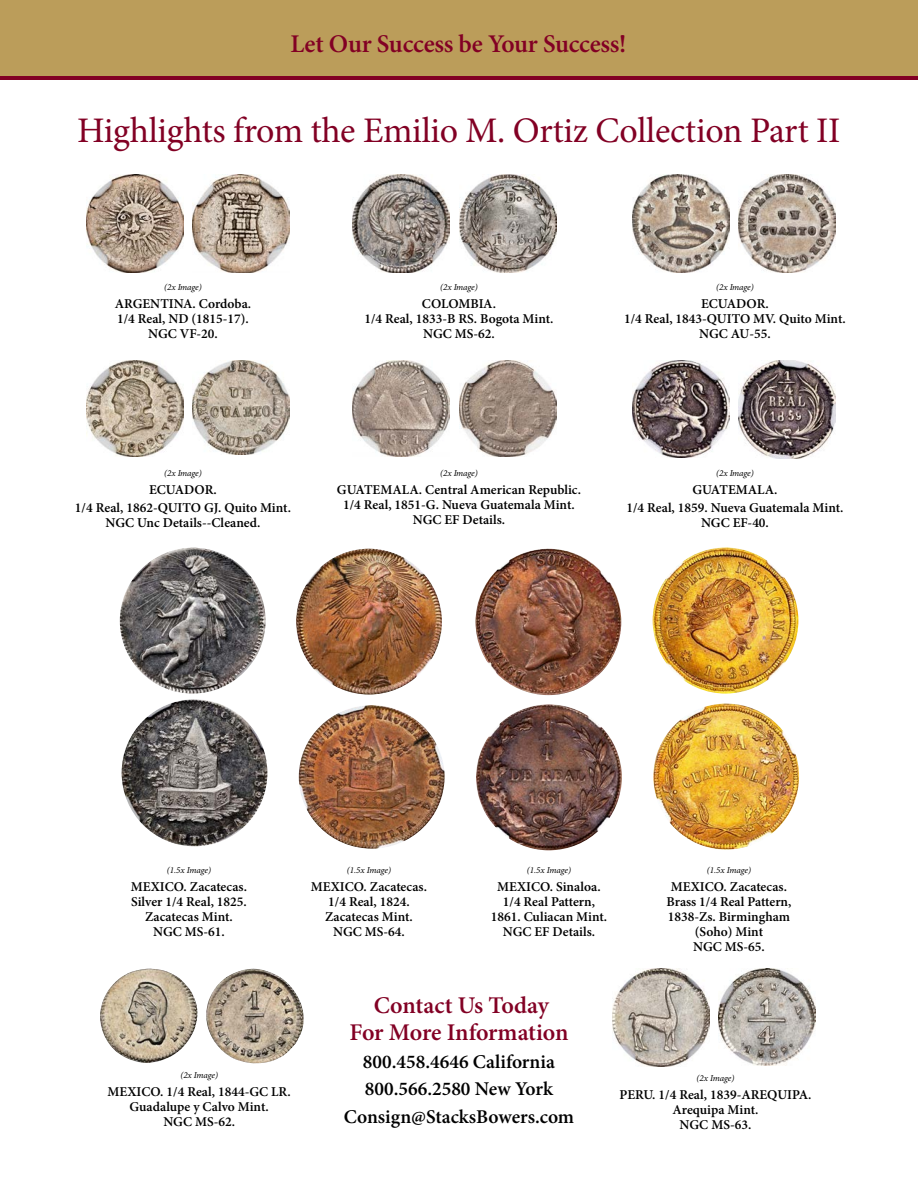
<style>
.page{position:relative;width:918px;height:1188px;background:#fff}
.page>*{position:absolute;margin:0;border:0;box-sizing:border-box;transform-origin:0 0}
.t1{font:36px "Minion Pro";letter-spacing:-.01em;color:#820024}
.t2{font:600 25.5px "Minion Pro";letter-spacing:-.01em;color:#820024}
.t3{font:600 24px/27.6px "Minion Pro";letter-spacing:-.02em;color:#820024;text-align:center}
.t4{font:600 19.5px/27.5px "Minion Pro";color:#000;text-align:center}
.ANA2021HLCaption{font:600 13.5px/15px "Minion Pro";color:#000;text-align:center}
.ANA2021HLCaption-2{font:italic 9px "Minion Pro";letter-spacing:-.01em;color:#000}
</style>
<div class="page">
<div style="left:0;top:0;width:918px;height:76px;background:#bb9d5a"></div>
<hr style="left:0;top:76px;width:918px;height:4px;background:#820024">
<img style="left:86px;top:174px;width:98px;height:99px">
<img style="left:193px;top:174px;width:97px;height:99px">
<img style="left:353px;top:174px;width:97px;height:99px">
<img style="left:459px;top:174px;width:97px;height:99px">
<img style="left:632px;top:174px;width:98px;height:99px">
<img style="left:739px;top:174px;width:97px;height:98px">
<img style="left:86px;top:360px;width:98px;height:96px">
<img style="left:193px;top:360px;width:97px;height:95px">
<img style="left:353px;top:360px;width:97px;height:96px">
<img style="left:459px;top:360px;width:97px;height:97px">
<img style="left:632px;top:360px;width:98px;height:97px">
<img style="left:739px;top:360px;width:97px;height:99px">
<img style="left:122px;top:699px;width:145px;height:147px">
<img style="left:299px;top:705px;width:146px;height:144px">
<img style="left:100px;top:969px;width:97px;height:94px">
<img style="left:206px;top:969px;width:98px;height:94px">
<img style="left:476px;top:704px;width:146px;height:146px;border-radius:73px">
<img style="left:653px;top:703px;width:146px;height:147px;border-radius:73px">
<img style="left:612px;top:968px;width:97px;height:98px">
<img style="left:718px;top:968px;width:97px;height:98px">
<img style="left:120px;top:548px;width:146px;height:146px;border-radius:73px">
<img style="left:296px;top:549px;width:146px;height:146px;border-radius:73px">
<img style="left:476px;top:549px;width:145px;height:146px;border-radius:73px">
<img style="left:653px;top:547px;width:145px;height:147px;border-radius:73px">
<h2 class="t2" style="left:290px;top:26px;width:337px">Let Our Success be Your Success!</h2>
<p class="t1" style="left:77px;top:106px;width:765px">Highlights from the Emilio M. Ortiz Collection Part II</p>
<p class="ANA2021HLCaption-2" style="left:164px;top:282px;width:39px">(2x Image)</p>
<p class="ANA2021HLCaption" style="left:115px;top:296px;width:138px">ARGENTINA. Cordoba.<br>1/4 Real, ND (1815-17).<br>NGC VF-20.</p>
<p class="ANA2021HLCaption-2" style="left:440px;top:282px;width:39px">(2x Image)</p>
<p class="ANA2021HLCaption" style="left:364px;top:296px;width:191px">COLOMBIA.<br>1/4 Real, 1833-B RS. Bogota Mint.<br>NGC MS-62.</p>
<p class="ANA2021HLCaption-2" style="left:716px;top:282px;width:39px">(2x Image)</p>
<p class="ANA2021HLCaption" style="left:624px;top:296px;width:223px">ECUADOR.<br>1/4 Real, 1843-QUITO MV. Quito Mint.<br>NGC AU-55.</p>
<p class="ANA2021HLCaption-2" style="left:164px;top:468px;width:39px">(2x Image)</p>
<p class="ANA2021HLCaption" style="left:149px;top:482px;width:69px">ECUADOR.</p>
<p class="ANA2021HLCaption" style="left:75px;top:500px;width:218px">1/4 Real, 1862-QUITO GJ. Quito Mint.<br>NGC Unc Details--Cleaned.</p>
<p class="ANA2021HLCaption-2" style="left:440px;top:468px;width:39px">(2x Image)</p>
<p class="ANA2021HLCaption" style="left:337px;top:482px;width:246px">GUATEMALA. Central American Republic.<br>1/4 Real, 1851-G. Nueva Guatemala Mint.<br>NGC EF Details.</p>
<p class="ANA2021HLCaption-2" style="left:716px;top:468px;width:39px">(2x Image)</p>
<p class="ANA2021HLCaption" style="left:692px;top:482px;width:87px">GUATEMALA.</p>
<p class="ANA2021HLCaption" style="left:626px;top:500px;width:219px">1/4 Real, 1859. Nueva Guatemala Mint.<br>NGC EF-40.</p>
<p class="ANA2021HLCaption-2" style="left:167px;top:865px;width:46px">(1.5x Image)</p>
<p class="ANA2021HLCaption" style="left:131px;top:879px;width:118px">MEXICO. Zacatecas.<br>Silver 1/4 Real, 1825.<br>Zacatecas Mint.<br>NGC MS-61.</p>
<p class="ANA2021HLCaption-2" style="left:180px;top:1070px;width:39px">(2x Image)</p>
<p class="ANA2021HLCaption" style="left:108px;top:1084px;width:185px">MEXICO. 1/4 Real, 1844-GC LR.<br>Guadalupe y Calvo Mint.<br>NGC MS-62.</p>
<p class="ANA2021HLCaption-2" style="left:347px;top:865px;width:46px">(1.5x Image)</p>
<p class="ANA2021HLCaption" style="left:311px;top:879px;width:118px">MEXICO. Zacatecas.<br>1/4 Real, 1824.<br>Zacatecas Mint.<br>NGC MS-64.</p>
<p class="ANA2021HLCaption-2" style="left:527px;top:865px;width:46px">(1.5x Image)</p>
<p class="ANA2021HLCaption" style="left:491px;top:879px;width:118px">MEXICO. Sinaloa.<br>1/4 Real Pattern,<br>1861. Culiacan Mint.<br>NGC EF Details.</p>
<p class="ANA2021HLCaption-2" style="left:707px;top:865px;width:46px">(1.5x Image)</p>
<p class="ANA2021HLCaption" style="left:667px;top:879px;width:126px">MEXICO. Zacatecas.<br>Brass 1/4 Real Pattern,<br>1838-Zs. Birmingham (Soho) Mint<br>NGC MS-65.</p>
<p class="t3" style="left:349px;top:991px;width:221px">Contact Us Today<br>For More Information</p>
<p class="t4" style="left:344px;top:1048px;width:232px">800.458.4646 California<br>800.566.2580 New York<br>Consign@StacksBowers.com</p>
<p class="ANA2021HLCaption-2" style="left:697px;top:1073px;width:39px">(2x Image)</p>
<p class="ANA2021HLCaption" style="left:620px;top:1088px;width:193px">PERU. 1/4 Real, 1839-AREQUIPA.<br>Arequipa Mint.<br>NGC MS-63.</p>
</div>
